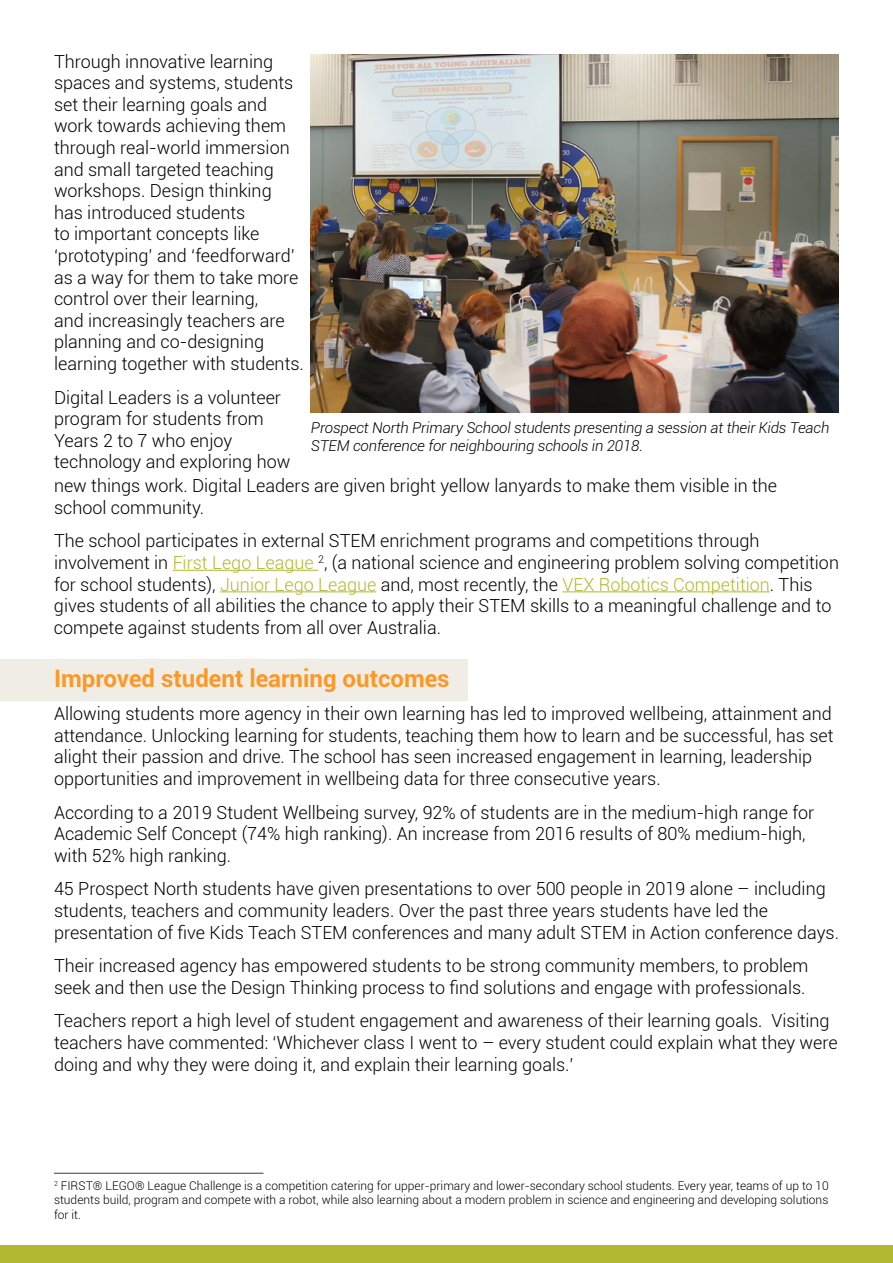
<style>
.page{position:relative;width:893px;height:1263px;background:#fff}
.page>*{position:absolute;margin:0;border:0;box-sizing:border-box;transform-origin:0 0}
.t1{font:700 24px "Roboto";color:#fd9827}
.t2{font:300 18px/21.6px "Roboto";color:#000}
.t3{font:italic 300 15px/18px "Roboto";letter-spacing:-.01em;color:#000}
.t4{font:300 12px/14.4px "Roboto";color:#000;text-align:justify}
.s1{color:#b2b831}
</style>
<div class="page">
<div style="left:0;top:1245px;width:893px;height:18px;background:#b2b831"></div>
<div style="left:0;top:659px;width:467px;height:42px;background:#efede6"></div>
<hr style="left:54px;top:1173px;width:209px;height:1px;background:#353e48">
<img style="left:311px;top:54px;width:528px;height:359px">
<hr style="left:173px;top:570px;width:145px;height:1px;background:#b2b831">
<hr style="left:220px;top:591px;width:156px;height:1px;background:#b2b831">
<hr style="left:562px;top:591px;width:208px;height:1px;background:#b2b831">
<p class="t2" style="left:54px;top:50px;width:251px">Through innovative learning spaces and systems, students set their learning goals and work towards achieving them through real-world immersion and small targeted teaching workshops. Design thinking has introduced students<br>to important concepts like ‘prototyping’ and ‘feedforward’ as a way for them to take more control over their learning,<br>and increasingly teachers are planning and co-designing learning together with students.</p>
<p class="t2" style="left:54px;top:386px;width:238px">Digital Leaders is a volunteer program for students from<br>Years 2 to 7 who enjoy technology and exploring how</p>
<p class="t3" style="left:311px;top:418px;width:520px">Prospect North Primary School students presenting a session at their Kids Teach<br>STEM conference for neighbouring schools in 2018.</p>
<p class="t2" style="left:54px;top:474px;width:725px">new things work. Digital Leaders are given bright yellow lanyards to make them visible in the school community.</p>
<p class="t2" style="left:54px;top:529px;width:786px">The school participates in external STEM enrichment programs and competitions through involvement in <span class="s1">First Lego League</span> <sup>2</sup>, (a national science and engineering problem solving competition for school students), <span class="s1">Junior Lego League</span> and, most recently, the <span class="s1">VEX Robotics Competition</span>. This gives students of all abilities the chance to apply their STEM skills to a meaningful challenge and to compete against students from all over Australia.</p>
<h1 class="t1" style="left:54px;top:661px;width:397px">Improved student learning outcomes</h1>
<p class="t2" style="left:54px;top:702px;width:781px">Allowing students more agency in their own learning has led to improved wellbeing, attainment and attendance. Unlocking learning for students, teaching them how to learn and be successful, has set alight their passion and drive. The school has seen increased engagement in learning, leadership opportunities and improvement in wellbeing data for three consecutive years.</p>
<p class="t2" style="left:54px;top:801px;width:762px">According to a 2019 Student Wellbeing survey, 92% of students are in the medium-high range for<br>Academic Self Concept (74% high ranking). An increase from 2016 results of 80% medium-high, with 52% high ranking.</p>
<p class="t2" style="left:54px;top:878px;width:786px">45 Prospect North students have given presentations to over 500 people in 2019 alone – including students, teachers and community leaders. Over the past three years students have led the presentation of five Kids Teach STEM conferences and many adult STEM in Action conference days.</p>
<p class="t2" style="left:54px;top:954px;width:756px">Their increased agency has empowered students to be strong community members, to problem seek and then use the Design Thinking process to find solutions and engage with professionals.</p>
<p class="t2" style="left:54px;top:1010px;width:785px">Teachers report a high level of student engagement and awareness of their learning goals. Visiting teachers have commented: ‘Whichever class I went to – every student could explain what they were doing and why they were doing it, and explain their learning goals.’</p>
<p class="t4" style="left:54px;top:1178px;width:776px"><sup>2</sup> FIRST® LEGO® League Challenge is a competition catering for upper-primary and lower-secondary school students. Every year, teams of up to 10 students build, program and compete with a robot, while also learning about a modern problem in science and engineering and developing solutions for it.</p>
</div>
